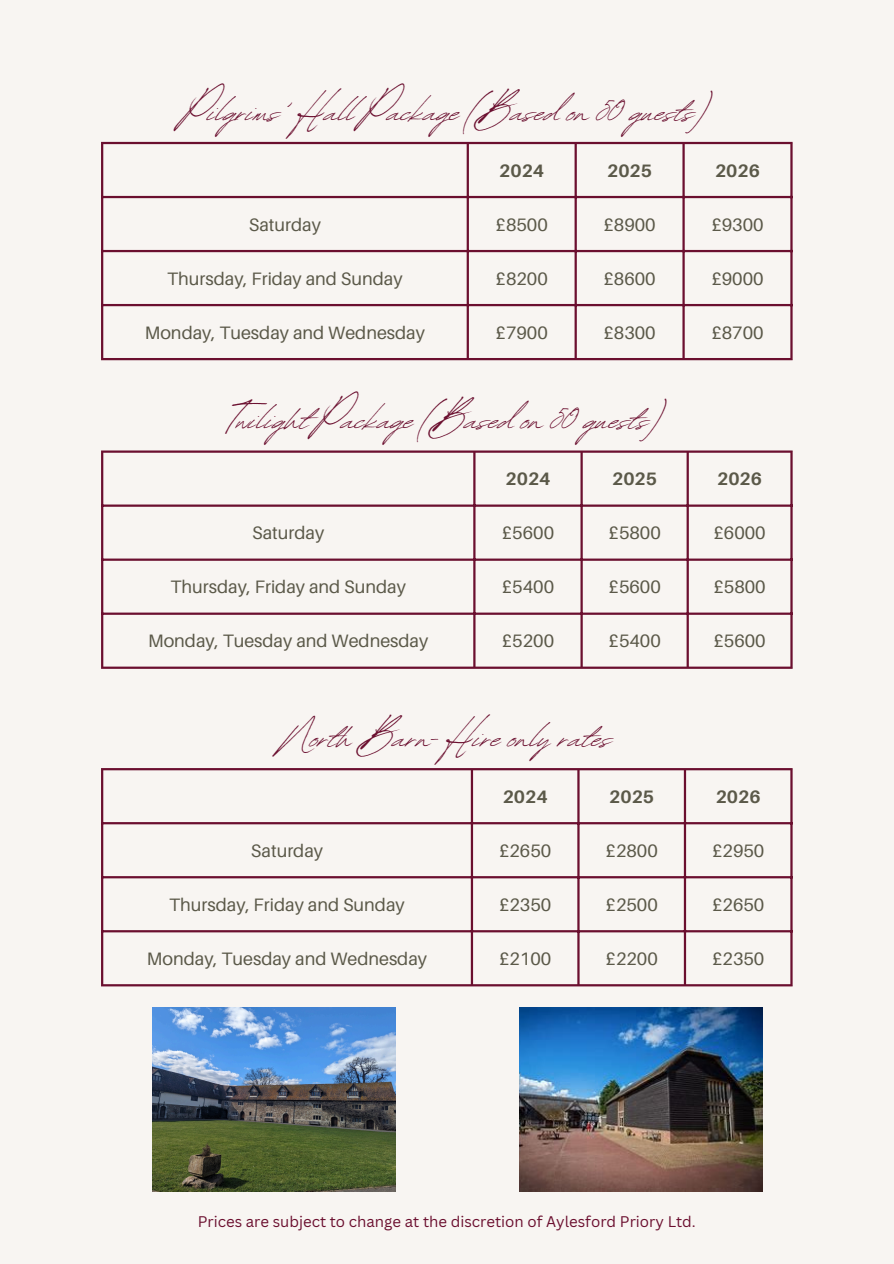
<style>
.page{position:relative;width:894px;height:1264px;background:#fff}
.page>*{position:absolute;margin:0;border:0;box-sizing:border-box;transform-origin:0 0}
.t1{font:48px "Revive 80 Signature";color:#6b0f2f}
.t2{font:18px "Aileron";color:#5b5949}
.t3{font:700 18px "Aileron";color:#5b5949}
.t4{font:15px "Canva Sans";color:#6b0f2f}
</style>
<div class="page">
<div style="left:0;top:0;width:893px;height:1263px;background:#f8f5f2"></div>
<svg style="left:103px;top:144px;width:687px;height:214px"></svg>
<hr style="left:101px;top:144px;width:2px;height:214px;background:#6b0f2f">
<hr style="left:466px;top:144px;width:3px;height:214px;background:#6b0f2f">
<hr style="left:574px;top:144px;width:2px;height:214px;background:#6b0f2f">
<hr style="left:682px;top:144px;width:2px;height:214px;background:#6b0f2f">
<hr style="left:790px;top:144px;width:2px;height:214px;background:#6b0f2f">
<hr style="left:101px;top:142px;width:691px;height:2px;background:#6b0f2f">
<hr style="left:101px;top:196px;width:691px;height:2px;background:#6b0f2f">
<hr style="left:101px;top:250px;width:691px;height:2px;background:#6b0f2f">
<hr style="left:101px;top:304px;width:691px;height:2px;background:#6b0f2f">
<hr style="left:101px;top:358px;width:691px;height:2px;background:#6b0f2f">
<svg style="left:103px;top:453px;width:586px;height:213px"></svg>
<hr style="left:101px;top:453px;width:2px;height:213px;background:#6b0f2f">
<hr style="left:473px;top:453px;width:2px;height:213px;background:#6b0f2f">
<hr style="left:580px;top:453px;width:2px;height:213px;background:#6b0f2f">
<hr style="left:686px;top:453px;width:2px;height:213px;background:#6b0f2f">
<hr style="left:790px;top:453px;width:2px;height:213px;background:#6b0f2f">
<hr style="left:101px;top:450px;width:691px;height:3px;background:#6b0f2f">
<hr style="left:101px;top:504px;width:691px;height:3px;background:#6b0f2f">
<hr style="left:101px;top:558px;width:691px;height:3px;background:#6b0f2f">
<hr style="left:101px;top:612px;width:691px;height:3px;background:#6b0f2f">
<hr style="left:101px;top:666px;width:691px;height:3px;background:#6b0f2f">
<svg style="left:103px;top:770px;width:687px;height:214px"></svg>
<hr style="left:101px;top:770px;width:2px;height:214px;background:#6b0f2f">
<hr style="left:470px;top:770px;width:3px;height:214px;background:#6b0f2f">
<hr style="left:577px;top:770px;width:2px;height:214px;background:#6b0f2f">
<hr style="left:683px;top:770px;width:3px;height:214px;background:#6b0f2f">
<hr style="left:790px;top:770px;width:2px;height:214px;background:#6b0f2f">
<hr style="left:101px;top:768px;width:691px;height:2px;background:#6b0f2f">
<hr style="left:101px;top:822px;width:691px;height:2px;background:#6b0f2f">
<hr style="left:101px;top:876px;width:691px;height:2px;background:#6b0f2f">
<hr style="left:101px;top:930px;width:691px;height:2px;background:#6b0f2f">
<hr style="left:101px;top:984px;width:691px;height:2px;background:#6b0f2f">
<img style="left:519px;top:1007px;width:243px;height:184px">
<img style="left:152px;top:1007px;width:243px;height:184px">
<p class="t1" style="left:183px;top:75px;width:528px">Pilgrims' Hal Package (Basedon 50 guests)</p>
<h1 class="t3" style="left:499px;top:159px;width:47px">2024</h1>
<p class="t3" style="left:607px;top:159px;width:47px">2025</p>
<p class="t3" style="left:714px;top:159px;width:47px">2026</p>
<p class="t2" style="left:249px;top:213px;width:74px">Saturday</p>
<p class="t2" style="left:495px;top:213px;width:54px">£8500</p>
<p class="t2" style="left:603px;top:213px;width:54px">£8900</p>
<p class="t2" style="left:711px;top:213px;width:54px">£9300</p>
<p class="t2" style="left:167px;top:267px;width:237px">Thursday, Friday and Sunday</p>
<p class="t2" style="left:495px;top:267px;width:54px">£8200</p>
<p class="t2" style="left:603px;top:267px;width:54px">£8600</p>
<p class="t2" style="left:711px;top:267px;width:54px">£9000</p>
<p class="t2" style="left:145px;top:321px;width:282px">Monday, Tuesday and Wednesday</p>
<p class="t2" style="left:495px;top:321px;width:54px">£7900</p>
<p class="t2" style="left:603px;top:321px;width:54px">£8300</p>
<p class="t2" style="left:711px;top:321px;width:54px">£8700</p>
<p class="t1" style="left:229px;top:383px;width:436px">Twilight Package (Basedon 50 guests)</p>
<p class="t3" style="left:505px;top:468px;width:47px">2024</p>
<h1 class="t3" style="left:612px;top:468px;width:47px">2025</h1>
<p class="t3" style="left:716px;top:468px;width:47px">2026</p>
<p class="t2" style="left:252px;top:522px;width:74px">Saturday</p>
<p class="t2" style="left:501px;top:522px;width:54px">£5600</p>
<p class="t2" style="left:608px;top:522px;width:54px">£5800</p>
<p class="t2" style="left:713px;top:522px;width:54px">£6000</p>
<p class="t2" style="left:170px;top:576px;width:237px">Thursday, Friday and Sunday</p>
<p class="t2" style="left:501px;top:576px;width:54px">£5400</p>
<p class="t2" style="left:608px;top:576px;width:54px">£5600</p>
<p class="t2" style="left:713px;top:576px;width:54px">£5800</p>
<p class="t2" style="left:148px;top:630px;width:282px">Monday, Tuesday and Wednesday</p>
<p class="t2" style="left:501px;top:630px;width:54px">£5200</p>
<p class="t2" style="left:608px;top:630px;width:54px">£5400</p>
<p class="t2" style="left:713px;top:630px;width:54px">£5600</p>
<p class="t1" style="left:282px;top:701px;width:331px">North Barn- Hire only rates</p>
<p class="t3" style="left:502px;top:785px;width:47px">2024</p>
<p class="t3" style="left:609px;top:785px;width:47px">2025</p>
<h1 class="t3" style="left:715px;top:785px;width:47px">2026</h1>
<p class="t2" style="left:251px;top:839px;width:74px">Saturday</p>
<p class="t2" style="left:499px;top:839px;width:54px">£2650</p>
<p class="t2" style="left:605px;top:839px;width:54px">£2800</p>
<p class="t2" style="left:712px;top:839px;width:54px">£2950</p>
<p class="t2" style="left:169px;top:893px;width:237px">Thursday, Friday and Sunday</p>
<p class="t2" style="left:499px;top:893px;width:54px">£2350</p>
<p class="t2" style="left:605px;top:893px;width:54px">£2500</p>
<p class="t2" style="left:712px;top:893px;width:54px">£2650</p>
<p class="t2" style="left:147px;top:947px;width:282px">Monday, Tuesday and Wednesday</p>
<p class="t2" style="left:499px;top:947px;width:54px">£2100</p>
<p class="t2" style="left:605px;top:947px;width:54px">£2200</p>
<p class="t2" style="left:712px;top:947px;width:54px">£2350</p>
<p class="t4" style="left:198px;top:1210px;width:499px">Prices are subject to change at the discretion of Aylesford Priory Ltd.</p>
</div>
